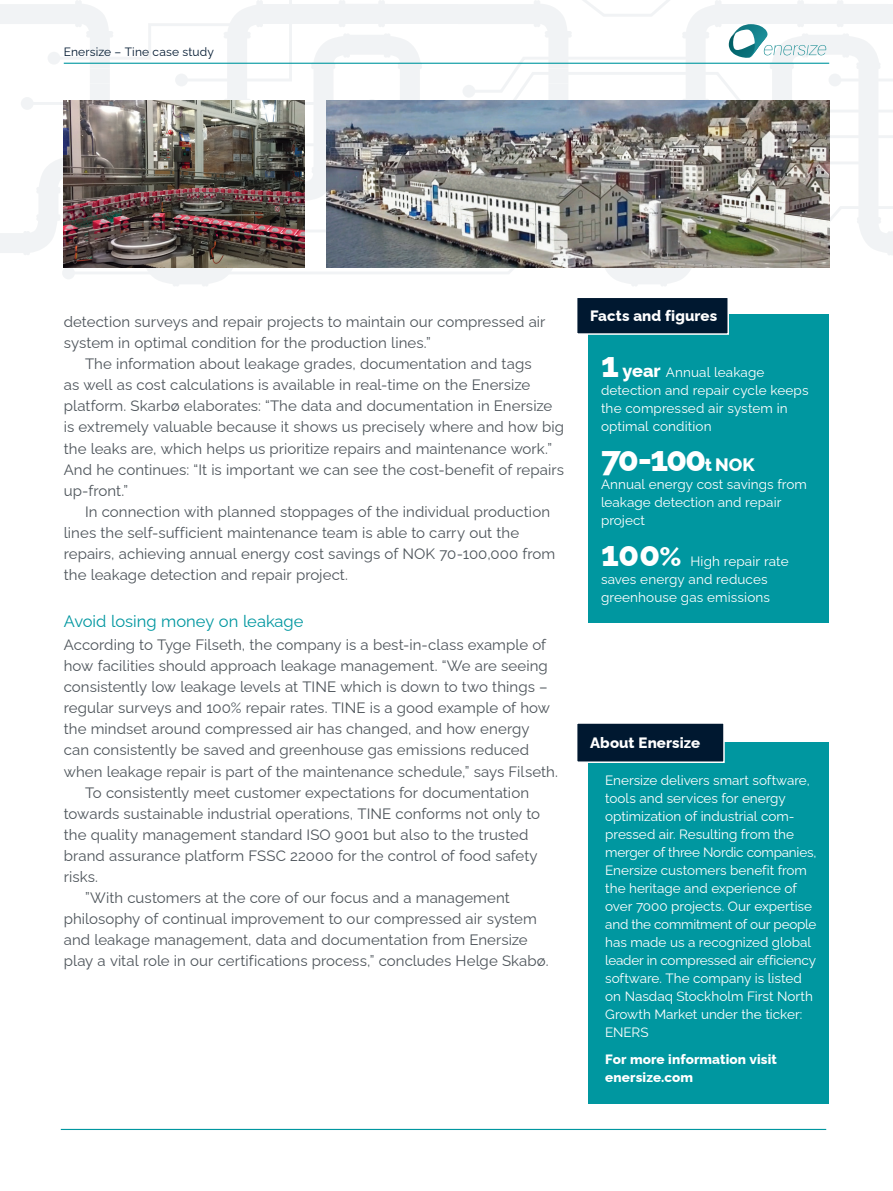
<style>
.page{position:relative;width:893px;height:1191px;background:#fff}
.page>*{position:absolute;margin:0;border:0;box-sizing:border-box;transform-origin:0 0}
.t1{font:800 34.5px "Raleway";color:#fff}
.t2{font:16.5px "Raleway";color:#0097a0}
.t3{font:15px/21px "Raleway";letter-spacing:.005em;color:#4d545a}
.t4{font:800 15px "Raleway";letter-spacing:.005em;color:#fff}
.t5{font:13.5px/18px "Raleway";color:#fff}
.t6{font:800 13.5px/18px "Raleway";letter-spacing:.01em;color:#fff}
.t7{font:12px "Raleway";letter-spacing:.015em;color:#001830}
.s1{font-weight:800;font-size:34.5px}
.s2{font-weight:800;font-size:18px}
.s3{font-size:18px}
.s4{font-weight:800;font-size:27px}
</style>
<div class="page">
<svg style="left:0;top:164px;width:893px;height:122px"></svg>
<svg style="left:0;top:0;width:107px;height:24px;fill:#f1f3f5"></svg>
<svg style="left:829px;top:204px;width:64px;height:34px"></svg>
<svg style="left:305px;top:177px;width:567px;height:57px"></svg>
<svg style="left:231px;top:0;width:662px;height:22px"></svg>
<div style="left:48px;top:52px;width:12px;height:13px;background:#f1f3f5;border-radius:50%"></div>
<svg style="left:74px;top:244px;width:540px;height:32px"></svg>
<hr style="left:27px;top:102px;width:295px;height:3px;background:#8898a4">
<div style="left:21px;top:97px;width:13px;height:13px;background:#f1f3f5;border-radius:50%"></div>
<div style="left:62px;top:266px;width:13px;height:13px;background:#f1f3f5;border-radius:50%"></div>
<svg style="left:51px;top:22px;width:842px;height:155px"></svg>
<hr style="left:64px;top:63px;width:765px;height:1px;background:#0097a0">
<hr style="left:61px;top:1128px;width:765px;height:2px;background:#0097a0">
<div style="left:588px;top:315px;width:241px;height:308px;background:#0097a0"></div>
<div style="left:577px;top:297px;width:151px;height:37px;background:#001830"></div>
<div style="left:576px;top:296px;width:153px;height:39px;border:2px solid #fff"></div>
<img style="left:64px;top:101px;width:241px;height:167px">
<img style="left:326px;top:101px;width:503px;height:167px">
<div style="left:588px;top:743px;width:241px;height:361px;background:#0097a0"></div>
<div style="left:577px;top:723px;width:147px;height:39px;background:#001830"></div>
<div style="left:576px;top:722px;width:149px;height:41px;border:2px solid #fff"></div>
<p class="t7" style="left:64px;top:42px;width:152px">Enersize – Tine case study</p>
<p class="t3" style="left:64px;top:310px;width:483px">detection surveys and repair projects to maintain our compressed air system in optimal condition for the production lines.”</p>
<p class="t3" style="left:64px;top:352px;width:502px;text-indent:21px">The information about leakage grades, documentation and tags<br>as well as cost calculations is available in real-time on the Enersize platform. Skarbø elaborates: “The data and documentation in Enersize is extremely valuable because it shows us precisely where and how big the leaks are, which helps us prioritize repairs and maintenance work.” And he continues: “It is important we can see the cost-benefit of repairs up-front.”</p>
<p class="t3" style="left:64px;top:499px;width:493px;text-indent:21px">In connection with planned stoppages of the individual production lines the self-sufficient maintenance team is able to carry out the repairs, achieving annual energy cost savings of NOK 70-100,000 from the leakage detection and repair project.</p>
<p class="t2" style="left:64px;top:608px;width:241px">Avoid losing money on leakage</p>
<p class="t3" style="left:64px;top:633px;width:484px">According to Tyge Filseth, the company is a best-in-class example of</p>
<p class="t3" style="left:64px;top:654px;width:486px">how facilities should approach leakage management. “We are seeing</p>
<p class="t3" style="left:64px;top:675px;width:485px">consistently low leakage levels at TINE which is down to two things –</p>
<p class="t3" style="left:64px;top:696px;width:488px">regular surveys and 100% repair rates. TINE is a good example of how</p>
<p class="t3" style="left:64px;top:717px;width:467px">the mindset around compressed air has changed, and how energy</p>
<p class="t3" style="left:64px;top:738px;width:467px">can consistently be saved and greenhouse gas emissions reduced</p>
<p class="t3" style="left:64px;top:759px;width:496px">when leakage repair is part of the maintenance schedule,” says Filseth.</p>
<p class="t3" style="left:85px;top:780px;width:446px">To consistently meet customer expectations for documentation</p>
<p class="t3" style="left:64px;top:801px;width:478px">towards sustainable industrial operations, TINE conforms not only to</p>
<p class="t3" style="left:64px;top:822px;width:466px">the quality management standard ISO 9001 but also to the trusted</p>
<p class="t3" style="left:64px;top:843px;width:475px">brand assurance platform FSSC 22000 for the control of food safety</p>
<p class="t3" style="left:64px;top:864px;width:36px">risks.</p>
<p class="t3" style="left:85px;top:885px;width:426px">”With customers at the core of our focus and a management</p>
<p class="t3" style="left:64px;top:906px;width:475px">philosophy of continual improvement to our compressed air system</p>
<p class="t3" style="left:64px;top:927px;width:465px">and leakage management, data and documentation from Enersize</p>
<p class="t3" style="left:64px;top:948px;width:486px">play a vital role in our certifications process,” concludes Helge Skabø.</p>
<p class="t4" style="left:590px;top:304px;width:128px">Facts and figures</p>
<p class="t5" style="left:601px;top:362px;width:209px"><span class="s1">1</span> <span class="s2">year</span> Annual leakage detection and repair cycle keeps the compressed air system in optimal condition</p>
<h1 class="t1" style="left:601px;top:431px;width:155px">70-100<span class="s3">t NOK</span></h1>
<p class="t5" style="left:601px;top:474px;width:207px">Annual energy cost savings from leakage detection and repair project</p>
<p class="t5" style="left:601px;top:550px;width:189px"><span class="s1">100</span><span class="s4">%</span> High repair rate saves energy and reduces greenhouse gas emissions</p>
<p class="t4" style="left:590px;top:730px;width:112px">About Enersize</p>
<p class="t5" style="left:605px;top:770px;width:213px">Enersize delivers smart software, tools and services for energy optimization of industrial com&shy;pressed air. Resulting from the merger of three Nordic companies,<br>Enersize customers benefit from the heritage and experience of over 7000 projects. Our expertise and the commitment of our people has made us a recognized global leader in compressed air efficiency software. The company is listed on Nasdaq Stockholm First North<br>Growth Market under the ticker:<br>ENERS</p>
<p class="t6" style="left:605px;top:1049px;width:173px">For more information visit enersize.com</p>
</div>
